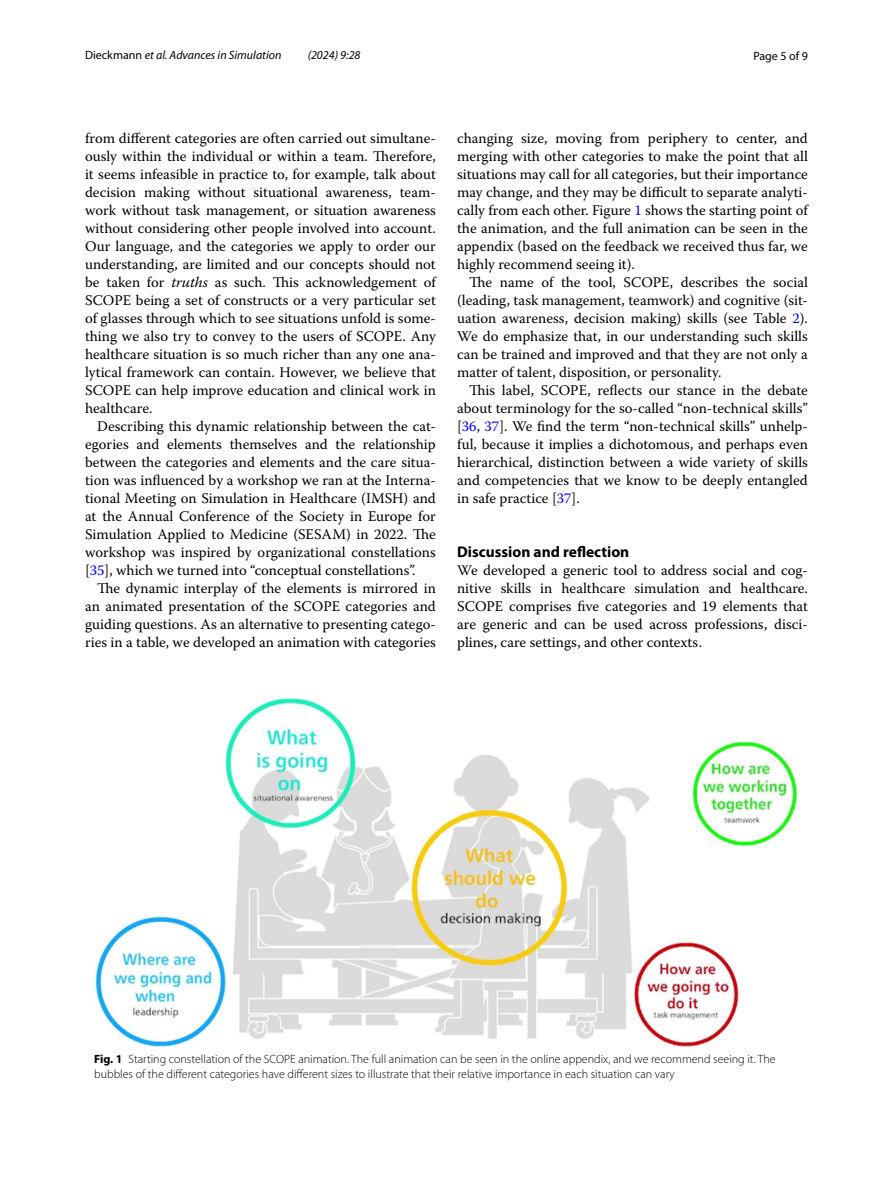
<style>
.page{position:relative;width:893px;height:1187px;background:#fff}
.page>*{position:absolute;margin:0;border:0;box-sizing:border-box;transform-origin:0 0}
.t1{font:700 15.45px "Myriad Pro";color:#000}
.t2{font:14.7px/18px "Warnock Pro";color:#000;text-align:justify}
.t3{font:300 12px/15px "Myriad Pro";color:#000}
.t4{font:italic 12px "Myriad Pro";color:#000}
.t5{font:12px "Myriad Pro";color:#000}
.s1{font-style:normal}
.s2{font-style:italic}
.s3{color:#00f}
.s4{font-weight:700}
</style>
<div class="page">
<img style="left:96px;top:697px;width:701px;height:350px">
<p class="t4" style="left:85px;top:48px;width:198px"><span class="s1">Dieckmann</span> et al. Advances in Simulation</p>
<p class="t4" style="left:308px;top:48px;width:54px">(2024) 9:28</p>
<p class="t5" style="left:753px;top:48px;width:56px">Page 5 of 9</p>
<p class="t2" style="left:85px;top:128px;width:352px">from different categories are often carried out simultane&shy;ously within the individual or within a team. Therefore, it seems infeasible in practice to, for example, talk about decision making without situational awareness, team&shy;work without task management, or situation awareness without considering other people involved into account.<br>Our language, and the categories we apply to order our understanding, are limited and our concepts should not be taken for <span class="s2">truths</span> as such. This acknowledgement of SCOPE being a set of constructs or a very particular set of glasses through which to see situations unfold is some&shy;thing we also try to convey to the users of SCOPE. Any healthcare situation is so much richer than any one ana&shy;lytical framework can contain. However, we believe that SCOPE can help improve education and clinical work in healthcare.</p>
<p class="t2" style="left:85px;top:416px;width:352px;text-indent:12px">Describing this dynamic relationship between the cat&shy;egories and elements themselves and the relationship between the categories and elements and the care situa&shy;tion was influenced by a workshop we ran at the Interna&shy;tional Meeting on Simulation in Healthcare (IMSH) and at the Annual Conference of the Society in Europe for Simulation Applied to Medicine (SESAM) in 2022. The workshop was inspired by organizational constellations [<span class="s3">35</span>], which we turned into “conceptual constellations”.</p>
<p class="t2" style="left:85px;top:578px;width:352px;text-indent:12px">The dynamic interplay of the elements is mirrored in an animated presentation of the SCOPE categories and guiding questions. As an alternative to presenting catego&shy;ries in a table, we developed an animation with categories</p>
<p class="t2" style="left:457px;top:128px;width:352px">changing size, moving from periphery to center, and merging with other categories to make the point that all situations may call for all categories, but their importance may change, and they may be difficult to separate analyti&shy;cally from each other. Figure <span class="s3">1</span> shows the starting point of the animation, and the full animation can be seen in the appendix (based on the feedback we received thus far, we highly recommend seeing it).</p>
<p class="t2" style="left:457px;top:272px;width:352px;text-indent:12px">The name of the tool, SCOPE, describes the social (leading, task management, teamwork) and cognitive (sit&shy;uation awareness, decision making) skills (see Table <span class="s3">2</span>).<br>We do emphasize that, in our understanding such skills can be trained and improved and that they are not only a matter of talent, disposition, or personality.</p>
<p class="t2" style="left:457px;top:380px;width:352px;text-indent:12px">This label, SCOPE, reflects our stance in the debate about terminology for the so-called “non-technical skills” [<span class="s3">36</span>, <span class="s3">37</span>]. We find the term “non-technical skills” unhelp&shy;ful, because it implies a dichotomous, and perhaps even hierarchical, distinction between a wide variety of skills and competencies that we know to be deeply entangled in safe practice [<span class="s3">37</span>].</p>
<p class="t1" style="left:457px;top:541px;width:174px">Discussion and reflection</p>
<p class="t2" style="left:457px;top:560px;width:352px">We developed a generic tool to address social and cog&shy;nitive skills in healthcare simulation and healthcare.<br>SCOPE comprises five categories and 19 elements that are generic and can be used across professions, disci&shy;plines, care settings, and other contexts.</p>
<p class="t3" style="left:94px;top:1051px;width:683px"><span class="s4">Fig. 1</span> Starting constellation of the SCOPE animation. The full animation can be seen in the online appendix, and we recommend seeing it. The bubbles of the different categories have different sizes to illustrate that their relative importance in each situation can vary</p>
</div>
